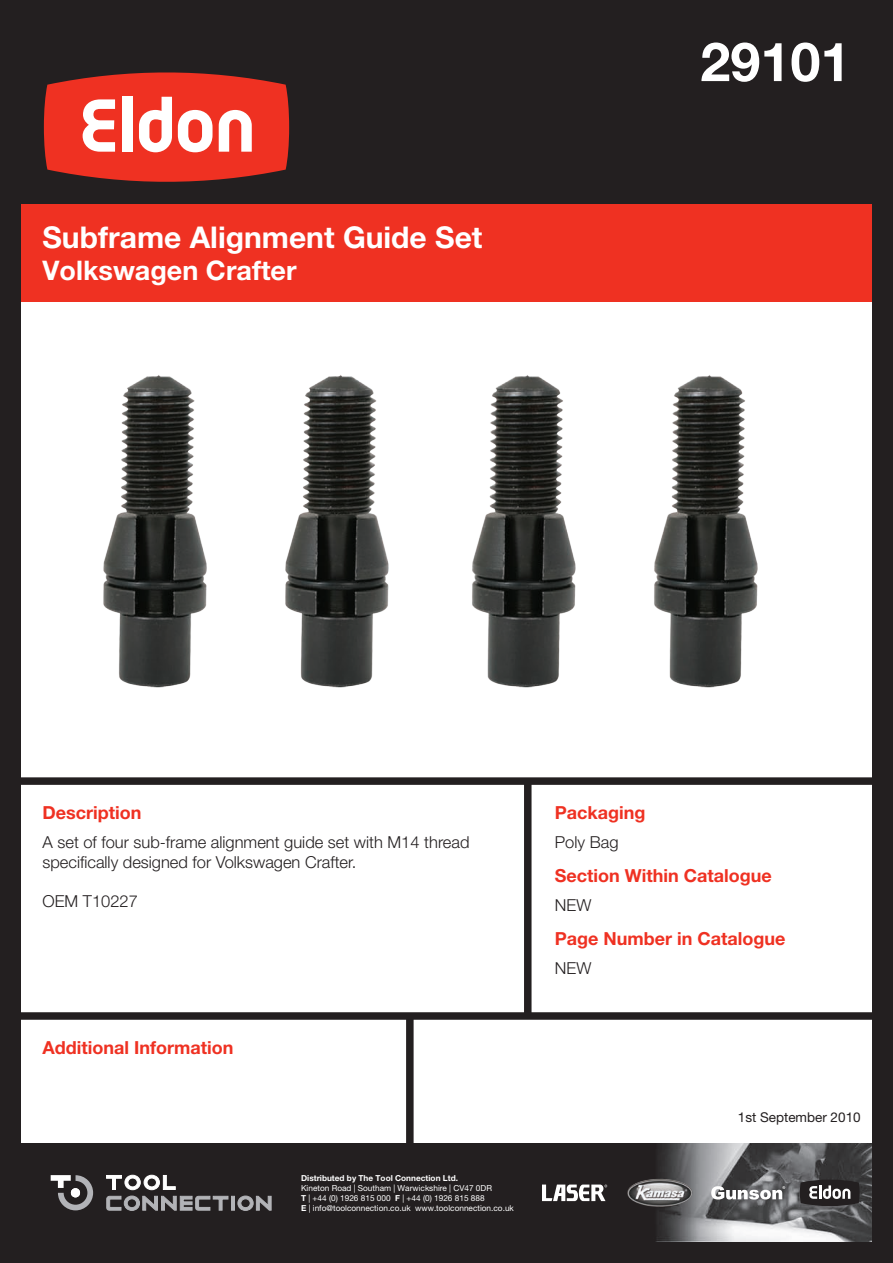
<style>
.page{position:relative;width:893px;height:1263px;background:#231f20}
.page>*{position:absolute;margin:0;border:0;box-sizing:border-box;transform-origin:0 0}
.t1{font:700 54px "Helvetica Neue LT Pro";color:#fff}
.t2{font:700 30px "Helvetica Neue LT Pro";color:#fff}
.t3{font:700 27px "Helvetica Neue LT Pro";color:#fff}
.t4{font:700 18px "Helvetica Neue LT Pro";color:#ef3122}
.t5{font:300 16.5px/19.8px "Helvetica Neue LT Pro";color:#231f20}
.t6{font:13.5px "Helvetica Neue LT Pro";color:#231f20}
.t7{font:8.25px "Helvetica Neue LT Pro";color:#fff}
.t8{font:700 8.25px "Helvetica Neue LT Pro";color:#fff}
.s1{font-weight:700}
</style>
<div class="page">
<div style="left:21px;top:302px;width:851px;height:842px;background:#fff"></div>
<div style="left:21px;top:204px;width:851px;height:98px;background:#ef3122"></div>
<div style="left:20px;top:1012px;width:852px;height:8px;background:#231f20"></div>
<div style="left:406px;top:1015px;width:8px;height:131px;background:#231f20"></div>
<div style="left:20px;top:777px;width:852px;height:8px;background:#231f20"></div>
<div style="left:524px;top:782px;width:7px;height:233px;background:#231f20"></div>
<img style="left:50px;top:1144px;width:822px;height:98px">
<svg style="left:106px;top:1174px;width:70px;height:16px"></svg>
<svg style="left:106px;top:1196px;width:122px;height:15px"></svg>
<hr style="left:231px;top:1196px;width:4px;height:14px;background:#b2b3b7">
<svg style="left:237px;top:1196px;width:35px;height:15px"></svg>
<svg style="left:51px;top:1175px;width:42px;height:35px"></svg>
<div style="left:71px;top:1188px;width:9px;height:9px;background:#fff;border-radius:50%"></div>
<svg style="left:542px;top:1184px;width:65px;height:17px"></svg>
<img style="left:627px;top:1179px;width:65px;height:28px">
<svg style="left:711px;top:1186px;width:74px;height:13px"></svg>
<svg style="left:800px;top:1179px;width:59px;height:27px"></svg>
<svg style="left:44px;top:72px;width:245px;height:110px;background:#df5247"></svg>
<img style="left:103px;top:375px;width:655px;height:313px">
<p class="t2" style="left:43px;top:219px;width:441px">Subframe Alignment Guide Set</p>
<p class="t3" style="left:43px;top:254px;width:255px">Volkswagen Crafter</p>
<p class="t1" style="left:700px;top:28px;width:152px">29101</p>
<p class="t4" style="left:43px;top:801px;width:100px">Description</p>
<p class="t5" style="left:43px;top:832px;width:428px">A set of four sub-frame alignment guide set with M14 thread specifically designed for Volkswagen Crafter.</p>
<p class="t5" style="left:43px;top:891px;width:97px">OEM T10227</p>
<p class="t4" style="left:43px;top:1036px;width:192px">Additional Information</p>
<p class="t8" style="left:301px;top:1173px;width:158px">Distributed by The Tool Connection Ltd.</p>
<p class="t7" style="left:301px;top:1183px;width:192px">Kineton Road | Southam | Warwickshire | CV47 0DR</p>
<p class="t7" style="left:301px;top:1193px;width:185px"><span class="s1">T</span> | +44 (0) 1926 815 000 <span class="s1">F</span> | +44 (0) 1926 815 888</p>
<p class="t7" style="left:301px;top:1202px;width:214px"><span class="s1">E</span> | info@toolconnection.co.uk www.toolconnection.co.uk</p>
<p class="t4" style="left:555px;top:801px;width:92px">Packaging</p>
<p class="t5" style="left:555px;top:832px;width:65px">Poly Bag</p>
<p class="t4" style="left:555px;top:864px;width:218px">Section Within Catalogue</p>
<p class="t5" style="left:555px;top:895px;width:38px">NEW</p>
<p class="t4" style="left:555px;top:927px;width:232px">Page Number in Catalogue</p>
<p class="t5" style="left:555px;top:958px;width:38px">NEW</p>
<p class="t6" style="left:738px;top:1109px;width:124px">1st September 2010</p>
</div>
